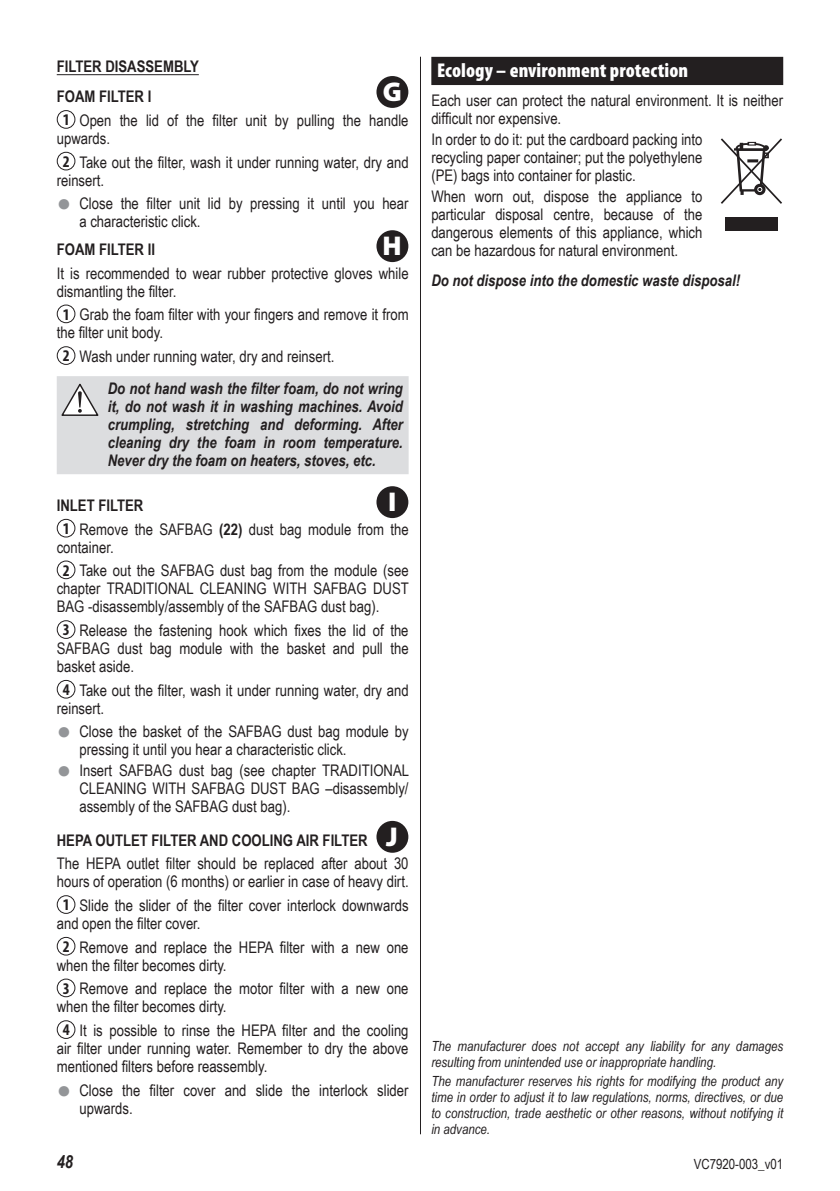
<style>
.page{position:relative;width:840px;height:1191px;background:#fff}
.page>*{position:absolute;margin:0;border:0;box-sizing:border-box;transform-origin:0 0}
.t1{font:900 27.2px "Myriad Pro";color:#fff}
.t2{font:900 condensed 20px "Myriad Pro";letter-spacing:.005em;color:#fff}
.t3{font:italic 700 18px "Arial Narrow";color:#231f20}
.t4{font:16px/18px "Arial Narrow";color:#231f20}
.t5{font:italic 700 16px/18px "Arial Narrow";color:#231f20;text-align:justify}
.t6{font:700 16px/30.6px "Arial Narrow";color:#231f20}
.t7{font:italic 14px/16px "Arial Narrow";color:#231f20}
.t8{font:14px "Arial Narrow";color:#231f20}
.s1{font-family:"Myriad Pro";font-weight:700;font-stretch:condensed;font-size:16.4px}
.s2{font-family:"Arial";font-size:24px;color:#939598}
.s3{font-weight:700;font-style:italic}
.s4{font-weight:700}
</style>
<div class="page">
<hr style="left:420px;top:57px;width:1px;height:1077px;background:#231f20">
<div style="left:431px;top:57px;width:351px;height:28px;background:#231f20"></div>
<hr style="left:57px;top:74px;width:142px;height:1px;background:#231f20">
<div style="left:57px;top:376px;width:351px;height:98px;background:#dcdddf"></div>
<div style="left:57px;top:110px;width:18px;height:19px;border:1px solid #231f20;border-radius:50%"></div>
<div style="left:57px;top:152px;width:18px;height:18px;border:1px solid #231f20;border-radius:50%"></div>
<div style="left:57px;top:304px;width:18px;height:19px;border:1px solid #231f20;border-radius:50%"></div>
<div style="left:57px;top:346px;width:18px;height:19px;border:1px solid #231f20;border-radius:50%"></div>
<svg style="left:61px;top:383px;width:38px;height:33px"></svg>
<div style="left:57px;top:519px;width:18px;height:18px;border:1px solid #231f20;border-radius:50%"></div>
<div style="left:57px;top:560px;width:18px;height:19px;border:1px solid #231f20;border-radius:50%"></div>
<div style="left:57px;top:620px;width:18px;height:19px;border:1px solid #231f20;border-radius:50%"></div>
<div style="left:57px;top:680px;width:18px;height:18px;border:1px solid #231f20;border-radius:50%"></div>
<div style="left:57px;top:895px;width:18px;height:19px;border:1px solid #231f20;border-radius:50%"></div>
<div style="left:57px;top:937px;width:18px;height:18px;border:1px solid #231f20;border-radius:50%"></div>
<div style="left:57px;top:978px;width:18px;height:19px;border:1px solid #231f20;border-radius:50%"></div>
<div style="left:57px;top:1020px;width:18px;height:19px;border:1px solid #231f20;border-radius:50%"></div>
<div style="left:376px;top:76px;width:32px;height:32px;background:#231f20;border-radius:50%"></div>
<div style="left:376px;top:230px;width:32px;height:32px;background:#231f20;border-radius:50%"></div>
<div style="left:376px;top:486px;width:32px;height:32px;background:#231f20;border-radius:50%"></div>
<div style="left:376px;top:821px;width:32px;height:31px;background:#231f20;border-radius:50%"></div>
<div style="left:724px;top:217px;width:53px;height:13px;background:#231f20"></div>
<svg style="left:720px;top:138px;width:61px;height:66px"></svg>
<p class="t6" style="left:57px;top:50px;width:144px">FILTER DISASSEMBLY<br>FOAM FILTER I</p>
<p class="t4" style="left:57px;top:111px;width:353px;text-indent:6px"><span class="s1">1</span> Open the lid of the filter unit by pulling the handle upwards.</p>
<p class="t4" style="left:57px;top:152px;width:353px;text-indent:6px"><span class="s1">2</span> Take out the filter, wash it under running water, dry and reinsert.</p>
<p class="t4" style="left:79px;top:194px;width:330px;text-indent:-23px"><span class="s2">●</span> Close the filter unit lid by pressing it until you hear a characteristic click.</p>
<p class="t6" style="left:57px;top:233px;width:100px">FOAM FILTER II</p>
<p class="t4" style="left:57px;top:263px;width:353px">It is recommended to wear rubber protective gloves while dismantling the filter.</p>
<p class="t4" style="left:57px;top:305px;width:353px;text-indent:6px"><span class="s1">1</span> Grab the foam filter with your fingers and remove it from the filter unit body.</p>
<p class="t4" style="left:108px;top:340px;width:296px;line-height:32.2px;text-indent:-45px"><span class="s1">2</span> Wash under running water, dry and reinsert.<br><span class="s3">Do not hand wash the filter foam, do not wring</span></p>
<p class="t5" style="left:108px;top:397px;width:296px">it, do not wash it in washing machines. Avoid crumpling, stretching and deforming. After cleaning dry the foam in room temperature.<br>Never dry the foam on heaters, stoves, etc.</p>
<p class="t4" style="left:63px;top:493px;width:347px;line-height:23.6px;text-indent:-6px"><span class="s4">INLET FILTER<br></span><span class="s1">1</span> Remove the SAFBAG <span class="s4">(22)</span> dust bag module from the</p>
<p class="t4" style="left:63px;top:534px;width:347px;line-height:23.6px;text-indent:-6px">container.<br><span class="s1">2</span> Take out the SAFBAG dust bag from the module (see</p>
<p class="t4" style="left:57px;top:579px;width:353px">chapter TRADITIONAL CLEANING WITH SAFBAG DUST<br>BAG -disassembly/assembly of the SAFBAG dust bag).</p>
<p class="t4" style="left:57px;top:621px;width:353px;text-align:justify;text-indent:6px"><span class="s1">3</span> Release the fastening hook which fixes the lid of the SAFBAG dust bag module with the basket and pull the basket aside.</p>
<p class="t4" style="left:57px;top:680px;width:353px;text-indent:6px"><span class="s1">4</span> Take out the filter, wash it under running water, dry and reinsert.</p>
<p class="t4" style="left:79px;top:722px;width:330px;text-indent:-23px"><span class="s2">●</span> Close the basket of the SAFBAG dust bag module by pressing it until you hear a characteristic click.</p>
<p class="t4" style="left:79px;top:761px;width:331px;text-align:justify;text-indent:-23px"><span class="s2">●</span> Insert SAFBAG dust bag (see chapter TRADITIONAL CLEANING WITH SAFBAG DUST BAG –disassembly/ assembly of the SAFBAG dust bag).</p>
<p class="t6" style="left:57px;top:824px;width:312px">HEPA OUTLET FILTER AND COOLING AIR FILTER</p>
<p class="t4" style="left:57px;top:854px;width:353px">The HEPA outlet filter should be replaced after about 30 hours of operation (6 months) or earlier in case of heavy dirt.</p>
<p class="t4" style="left:57px;top:895px;width:353px;text-indent:6px"><span class="s1">1</span> Slide the slider of the filter cover interlock downwards and open the filter cover.</p>
<p class="t4" style="left:57px;top:937px;width:353px;text-indent:6px"><span class="s1">2</span> Remove and replace the HEPA filter with a new one when the filter becomes dirty.</p>
<p class="t4" style="left:57px;top:979px;width:353px;text-indent:6px"><span class="s1">3</span> Remove and replace the motor filter with a new one when the filter becomes dirty.</p>
<p class="t4" style="left:57px;top:1020px;width:353px;text-align:justify;text-indent:6px"><span class="s1">4</span> It is possible to rinse the HEPA filter and the cooling air filter under running water. Remember to dry the above mentioned filters before reassembly.</p>
<p class="t4" style="left:79px;top:1080px;width:330px;text-indent:-23px"><span class="s2">●</span> Close the filter cover and slide the interlock slider upwards.</p>
<h1 class="t1" style="left:382px;top:74px;width:20px">G</h1>
<h1 class="t1" style="left:382px;top:228px;width:21px">H</h1>
<h1 class="t1" style="left:388px;top:484px;width:10px">I</h1>
<h1 class="t1" style="left:386px;top:818px;width:13px">J</h1>
<p class="t2" style="left:437px;top:58px;width:252px">Ecology – environment protection</p>
<p class="t4" style="left:431px;top:91px;width:353px">Each user can protect the natural environment. It is neither difficult nor expensive.</p>
<p class="t4" style="left:431px;top:130px;width:272px;text-align:justify">In order to do it: put the cardboard packing into recycling paper container; put the polyethylene (PE) bags into container for plastic.</p>
<p class="t4" style="left:431px;top:187px;width:272px;text-align:justify">When worn out, dispose the appliance to particular disposal centre, because of the dangerous elements of this appliance, which can be hazardous for natural environment.</p>
<p class="t5" style="left:431px;top:270px;width:310px">Do not dispose into the domestic waste disposal!</p>
<p class="t7" style="left:431px;top:1038px;width:353px">The manufacturer does not accept any liability for any damages resulting from unintended use or inappropriate handling.</p>
<p class="t7" style="left:431px;top:1073px;width:353px;text-align:justify">The manufacturer reserves his rights for modifying the product any time in order to adjust it to law regulations, norms, directives, or due to construction, trade aesthetic or other reasons, without notifying it in advance.</p>
<p class="t3" style="left:57px;top:1148px;width:18px">48</p>
<p class="t8" style="left:693px;top:1154px;width:91px">VC7920-003_v01</p>
</div>
